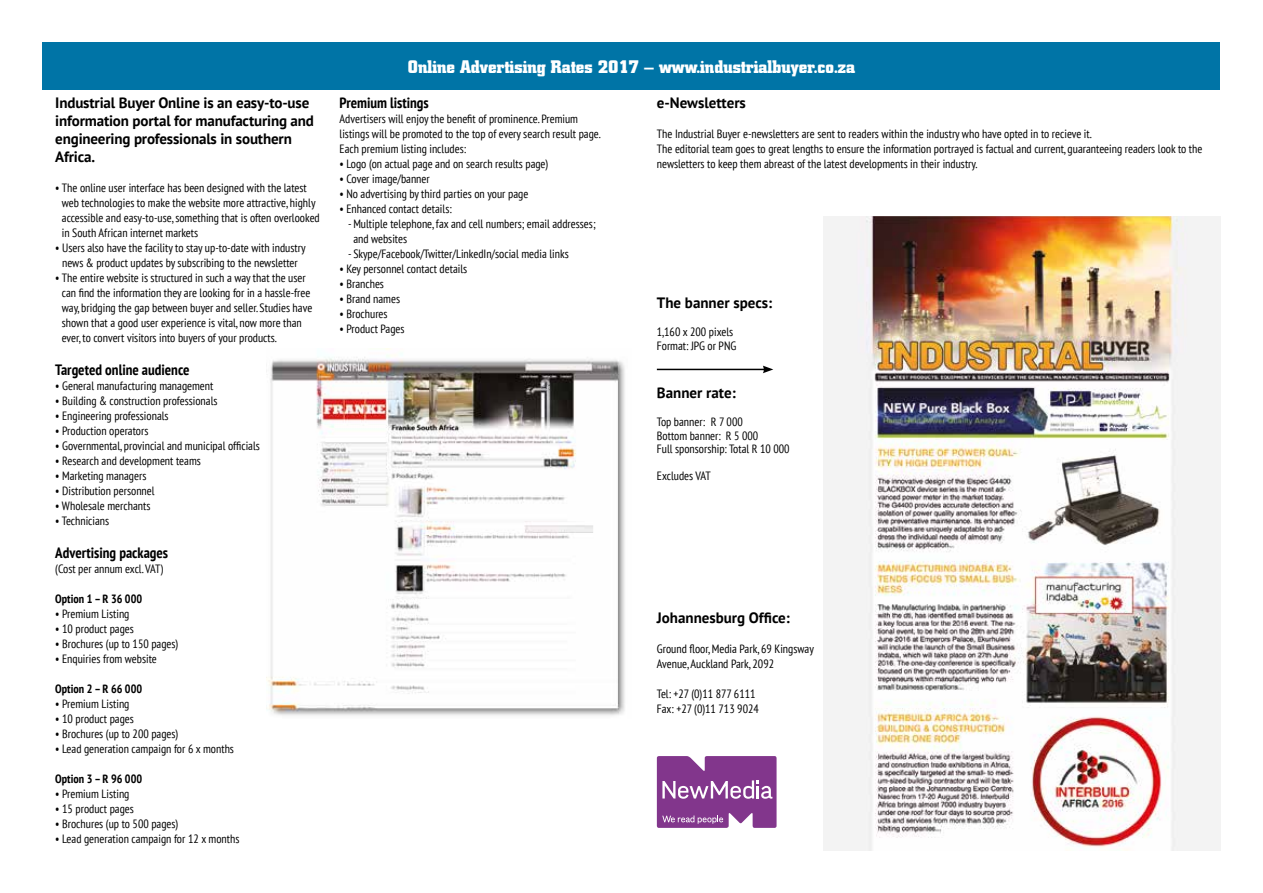
<style>
.page{position:relative;width:1263px;height:893px;background:#fff}
.page>*{position:absolute;margin:0;border:0;box-sizing:border-box;transform-origin:0 0}
.t1{font:700 18px "City";color:#fff}
.t2{font:700 15px/18px "PT Sans";letter-spacing:-.01em;color:#000}
.t3{font:700 condensed 15px "PT Sans";color:#000}
.t4{font:condensed 12px/15px "PT Sans";color:#000}
.t5{font:700 condensed 12px "PT Sans";color:#000}
</style>
<div class="page">
<img style="left:267px;top:348px;width:358px;height:368px">
<hr style="left:657px;top:369px;width:108px;height:1px;background:#000">
<svg style="left:763px;top:366px;width:10px;height:7px"></svg>
<svg style="left:657px;top:756px;width:119px;height:72px;background:#94539c"></svg>
<img style="left:824px;top:217px;width:396px;height:633px">
<div style="left:43px;top:42px;width:1177px;height:48px;background:#0074a6"></div>
<p class="t2" style="left:55px;top:94px;width:260px">Industrial Buyer Online is an easy-to-use information portal for manufacturing and engineering professionals in southern Africa.</p>
<p class="t4" style="left:62px;top:180px;width:259px;text-indent:-7px">• The online user interface has been designed with the latest web technologies to make the website more attractive, highly accessible and easy-to-use, something that is often overlooked in South African internet markets</p>
<p class="t4" style="left:55px;top:240px;width:252px;text-align:center">• Users also have the facility to stay up-to-date with industry news &amp; product updates by subscribing to the newsletter</p>
<p class="t4" style="left:62px;top:270px;width:252px;text-indent:-7px">• The entire website is structured in such a way that the user can find the information they are looking for in a hassle-free way, bridging the gap between buyer and seller. Studies have shown that a good user experience is vital, now more than ever, to convert visitors into buyers of your products.</p>
<p class="t3" style="left:55px;top:360px;width:136px">Targeted online audience</p>
<p class="t4" style="left:55px;top:378px;width:160px">• General manufacturing management</p>
<p class="t4" style="left:55px;top:393px;width:164px">• Building &amp; construction professionals</p>
<p class="t4" style="left:55px;top:408px;width:115px">• Engineering professionals</p>
<p class="t4" style="left:55px;top:423px;width:95px">• Production operators</p>
<p class="t4" style="left:55px;top:438px;width:206px">• Governmental, provincial and municipal officials</p>
<p class="t4" style="left:55px;top:453px;width:147px">• Research and development teams</p>
<p class="t4" style="left:55px;top:468px;width:93px">• Marketing managers</p>
<p class="t4" style="left:55px;top:483px;width:101px">• Distribution personnel</p>
<p class="t4" style="left:55px;top:498px;width:97px">• Wholesale merchants</p>
<p class="t4" style="left:55px;top:513px;width:55px">• Technicians</p>
<p class="t3" style="left:55px;top:543px;width:114px">Advertising packages</p>
<p class="t4" style="left:55px;top:561px;width:110px">(Cost per annum excl. VAT)</p>
<p class="t5" style="left:55px;top:591px;width:88px">Option 1 – R 36 000</p>
<p class="t4" style="left:55px;top:606px;width:76px">• Premium Listing</p>
<p class="t4" style="left:55px;top:621px;width:80px">• 10 product pages</p>
<p class="t4" style="left:55px;top:636px;width:125px">• Brochures (up to 150 pages)</p>
<p class="t4" style="left:55px;top:651px;width:103px">• Enquiries from website</p>
<p class="t5" style="left:55px;top:681px;width:88px">Option 2 – R 66 000</p>
<p class="t4" style="left:55px;top:696px;width:76px">• Premium Listing</p>
<p class="t4" style="left:55px;top:711px;width:80px">• 10 product pages</p>
<p class="t4" style="left:55px;top:726px;width:125px">• Brochures (up to 200 pages)</p>
<p class="t4" style="left:55px;top:741px;width:180px">• Lead generation campaign for 6 x months</p>
<p class="t5" style="left:55px;top:771px;width:88px">Option 3 – R 96 000</p>
<p class="t4" style="left:55px;top:786px;width:76px">• Premium Listing</p>
<p class="t4" style="left:55px;top:801px;width:80px">• 15 product pages</p>
<p class="t4" style="left:55px;top:816px;width:125px">• Brochures (up to 500 pages)</p>
<p class="t4" style="left:55px;top:831px;width:186px">• Lead generation campaign for 12 x months</p>
<h1 class="t1" style="left:408px;top:57px;width:449px">Online Advertising Rates 2017 – www.industrialbuyer.co.za</h1>
<p class="t3" style="left:340px;top:93px;width:91px">Premium listings</p>
<p class="t4" style="left:340px;top:111px;width:263px">Advertisers will enjoy the benefit of prominence. Premium listings will be promoted to the top of every search result page.<br>Each premium listing includes:</p>
<p class="t4" style="left:340px;top:156px;width:210px">• Logo (on actual page and on search results page)</p>
<p class="t4" style="left:340px;top:171px;width:92px">• Cover image/banner</p>
<p class="t4" style="left:340px;top:186px;width:190px">• No advertising by third parties on your page</p>
<p class="t4" style="left:340px;top:201px;width:114px">• Enhanced contact details:</p>
<p class="t4" style="left:353px;top:216px;width:244px;text-indent:-5px">- Multiple telephone, fax and cell numbers; email addresses; and websites</p>
<p class="t4" style="left:348px;top:246px;width:222px">- Skype/Facebook/Twitter/LinkedIn/social media links</p>
<p class="t4" style="left:340px;top:261px;width:129px">• Key personnel contact details</p>
<p class="t4" style="left:340px;top:276px;width:46px">• Branches</p>
<p class="t4" style="left:340px;top:291px;width:62px">• Brand names</p>
<p class="t4" style="left:340px;top:306px;width:50px">• Brochures</p>
<p class="t4" style="left:340px;top:321px;width:67px">• Product Pages</p>
<p class="t2" style="left:657px;top:94px;width:91px">e-Newsletters</p>
<p class="t4" style="left:657px;top:126px;width:547px">The Industrial Buyer e-newsletters are sent to readers within the industry who have opted in to recieve it.<br>The editorial team goes to great lengths to ensure the information portrayed is factual and current, guaranteeing readers look to the newsletters to keep them abreast of the latest developments in their industry.</p>
<p class="t2" style="left:657px;top:294px;width:117px">The banner specs:</p>
<p class="t4" style="left:657px;top:325px;width:81px;line-height:13.5px">1,160 x 200 pixels<br>Format: JPG or PNG</p>
<p class="t2" style="left:657px;top:384px;width:80px">Banner rate:</p>
<p class="t4" style="left:657px;top:415px;width:134px;line-height:13.5px">Top banner: R 7 000<br>Bottom banner: R 5 000<br>Full sponsorship: Total R 10 000</p>
<p class="t4" style="left:657px;top:468px;width:56px">Excludes VAT</p>
<p class="t2" style="left:657px;top:608px;width:135px">Johannesburg Office:</p>
<p class="t4" style="left:657px;top:641px;width:158px">Ground floor,Media Park, 69 Kingsway<br>Avenue, Auckland Park, 2092</p>
<p class="t4" style="left:657px;top:686px;width:104px">Tel: +27 (0)11 877 6111<br>Fax: +27 (0)11 713 9024</p>
</div>
